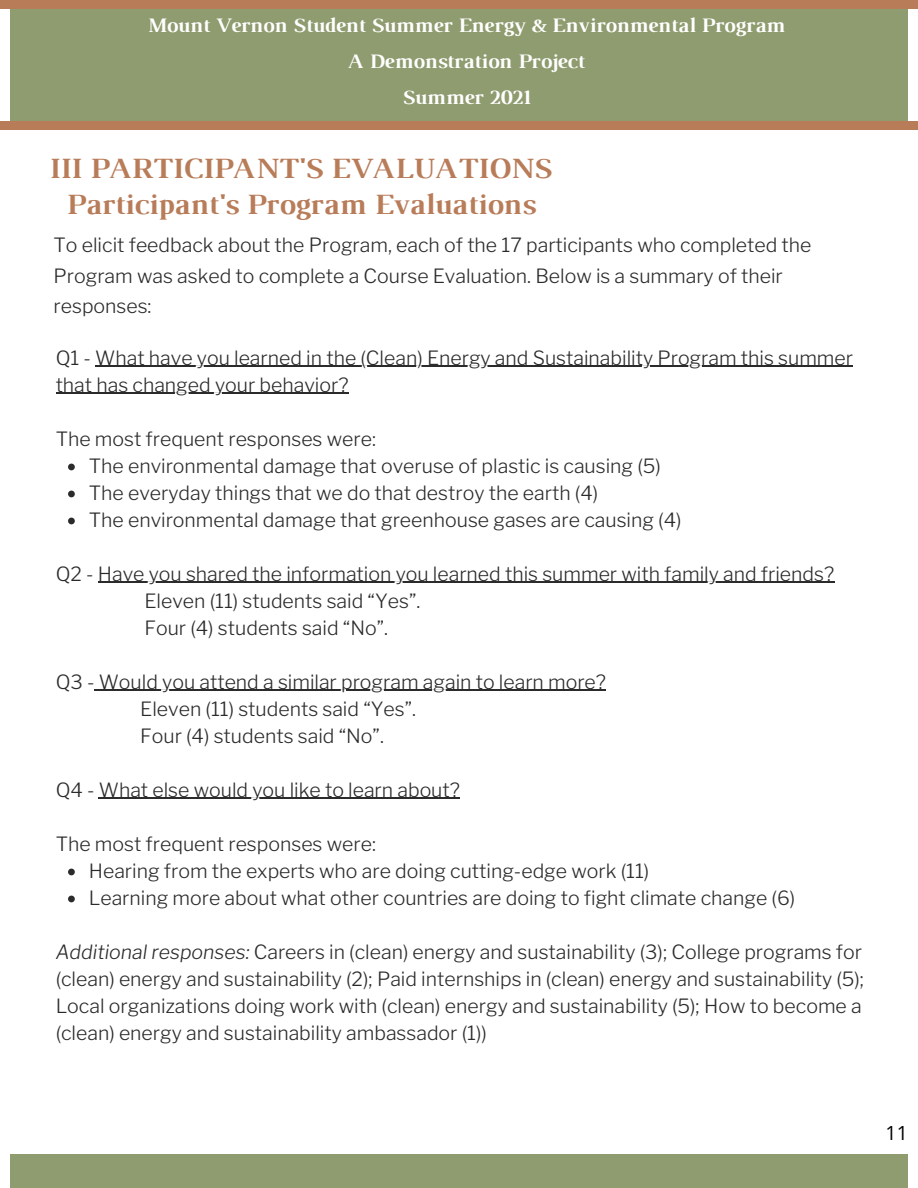
<style>
.page{position:relative;width:918px;height:1188px;background:#fff}
.page>*{position:absolute;margin:0;border:0;box-sizing:border-box;transform-origin:0 0}
.t1{font:700 30px "Luthier";letter-spacing:-.005em;color:#b87c59}
.t2{font:700 21px/36px "Luthier";letter-spacing:-.005em;color:#fff;text-align:center}
.t3{font:300 19.5px/27px "Libre Franklin";color:#2b2b2b}
.t4{font:19.5px "Open Sans";color:#000}
.s1{font-style:italic}
</style>
<div class="page">
<div style="left:10px;top:1154px;width:898px;height:34px;background:#8f9c6f"></div>
<div style="left:0;top:0;width:918px;height:9px;background:#b87c59"></div>
<div style="left:10px;top:9px;width:898px;height:112px;background:#8f9c6f"></div>
<div style="left:0;top:121px;width:918px;height:9px;background:#b87c59"></div>
<svg style="left:68px;top:464px;width:7px;height:6px"></svg>
<svg style="left:68px;top:491px;width:7px;height:6px"></svg>
<svg style="left:68px;top:518px;width:7px;height:6px"></svg>
<svg style="left:68px;top:869px;width:7px;height:6px"></svg>
<svg style="left:68px;top:896px;width:7px;height:6px"></svg>
<hr style="left:95px;top:366px;width:758px;height:1px;background:#2b2b2b">
<hr style="left:56px;top:393px;width:292px;height:1px;background:#2b2b2b">
<hr style="left:98px;top:582px;width:736px;height:1px;background:#2b2b2b">
<hr style="left:95px;top:690px;width:511px;height:1px;background:#2b2b2b">
<hr style="left:99px;top:798px;width:361px;height:1px;background:#2b2b2b">
<p class="t2" style="left:147px;top:9px;width:639px">Mount Vernon Student Summer Energy &amp; Environmental Program<br>A Demonstration Project<br>Summer 2021</p>
<h1 class="t1" style="left:49px;top:157px;width:504px">III PARTICIPANT'S EVALUATIONS</h1>
<h1 class="t1" style="left:66px;top:193px;width:471px">Participant's Program Evaluations</h1>
<p class="t3" style="left:54px;top:230px;width:760px;line-height:30.3px">To elicit feedback about the Program, each of the 17 participants who completed the<br>Program was asked to complete a Course Evaluation. Below is a summary of their responses:</p>
<p class="t3" style="left:56px;top:344px;width:799px">Q1 - What have you learned in the (Clean) Energy and Sustainability Program this summer that has changed your behavior?</p>
<p class="t3" style="left:56px;top:425px;width:322px">The most frequent responses were:</p>
<p class="t3" style="left:89px;top:452px;width:594px">The environmental damage that overuse of plastic is causing (5)<br>The everyday things that we do that destroy the earth (4)<br>The environmental damage that greenhouse gases are causing (4)</p>
<p class="t3" style="left:145px;top:560px;width:691px;text-indent:-89px">Q2 - Have you shared the information you learned this summer with family and friends?<br>Eleven (11) students said “Yes”.<br>Four (4) students said “No”.</p>
<p class="t3" style="left:140px;top:668px;width:467px;text-indent:-85px">Q3 - Would you attend a similar program again to learn more?<br>Eleven (11) students said “Yes”.<br>Four (4) students said “No”.</p>
<p class="t3" style="left:56px;top:776px;width:406px">Q4 - What else would you like to learn about?</p>
<p class="t3" style="left:56px;top:830px;width:322px">The most frequent responses were:</p>
<p class="t3" style="left:89px;top:857px;width:708px">Hearing from the experts who are doing cutting-edge work (11)<br>Learning more about what other countries are doing to fight climate change (6)</p>
<p class="t3" style="left:56px;top:938px;width:810px"><span class="s1">Additional responses:</span> Careers in (clean) energy and sustainability (3); College programs for (clean) energy and sustainability (2); Paid internships in (clean) energy and sustainability (5); Local organizations doing work with (clean) energy and sustainability (5); How to become a (clean) energy and sustainability ambassador (1))</p>
<p class="t4" style="left:886px;top:1119px;width:24px">11</p>
</div>
